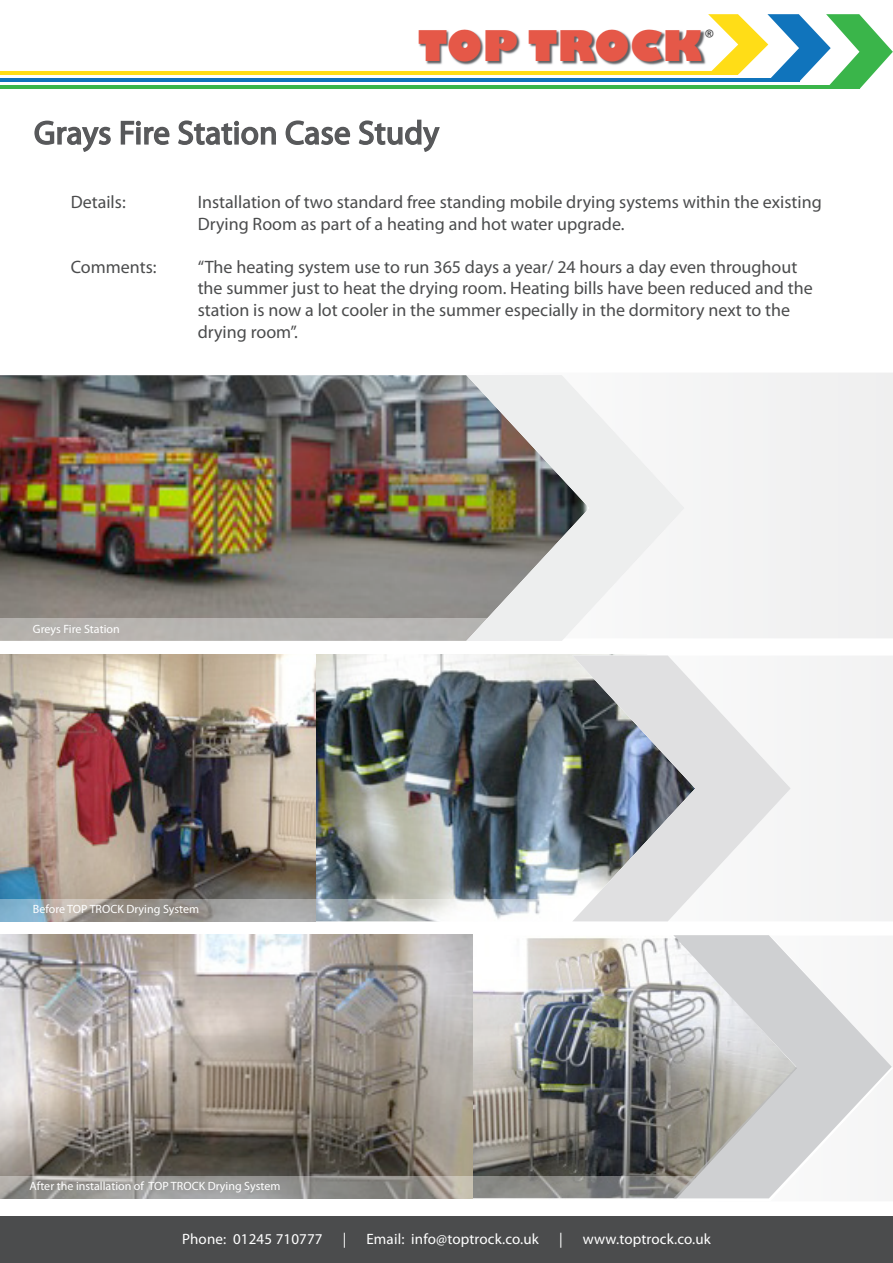
<style>
.page{position:relative;width:893px;height:1263px;background:#fff}
.page>*{position:absolute;margin:0;border:0;box-sizing:border-box;transform-origin:0 0}
.t1{font:800 41.4px "Gill Sans";color:#e55848}
.t2{font:800 41.4px "Gill Sans";color:#e55848;scale:2.65 1}
.t3{font:33px "Myriad Pro";letter-spacing:.01em;color:#57585a}
.t4{font:18px/21.6px "Myriad Pro";color:#4b4c4d}
.t5{font:15px "Myriad Pro";letter-spacing:.01em;color:#fff}
.t6{font:12px "Myriad Pro";color:#fff}
.t7{font:800 10.8px "Rockwell";color:#3e3e3f}
</style>
<div class="page">
<div style="left:801px;top:656px;width:92px;height:265px;background:#f3f3f4"></div>
<img style="left:0;top:654px;width:625px;height:245px">
<div style="left:693px;top:373px;width:200px;height:265px;background:#f2f2f2"></div>
<img style="left:0;top:375px;width:466px;height:243px">
<img style="left:0;top:934px;width:674px;height:265px">
<img style="left:418px;top:30px;width:289px;height:45px">
<svg style="left:708px;top:14px;width:185px;height:75px"></svg>
<hr style="left:278px;top:71px;width:460px;height:3px;background:#ffdd17">
<hr style="left:278px;top:78px;width:521px;height:4px;background:#1074bc">
<hr style="left:278px;top:86px;width:582px;height:3px;background:#3ab54a">
<hr style="left:0;top:71px;width:295px;height:3px;background:#ffdd17">
<hr style="left:0;top:78px;width:295px;height:4px;background:#1074bc">
<hr style="left:0;top:86px;width:295px;height:3px;background:#3ab54a">
<div style="left:0;top:1217px;width:893px;height:46px;background:#4b4c4d"></div>
<svg style="left:0;top:899px;width:540px;height:22px;background:#b0b4b5"></svg>
<svg style="left:572px;top:655px;width:219px;height:266px"></svg>
<div style="left:0;top:618px;width:495px;height:23px;background:#b7b5b1"></div>
<svg style="left:466px;top:375px;width:219px;height:266px;fill:#edeeee"></svg>
<svg style="left:0;top:1176px;width:673px;height:22px;background:#949390"></svg>
<svg style="left:673px;top:935px;width:219px;height:263px;fill:#cfd0d2"></svg>
<svg style="left:34px;top:120px;width:77px;height:32px"></svg>
<svg style="left:120px;top:120px;width:50px;height:25px"></svg>
<svg style="left:178px;top:120px;width:98px;height:25px"></svg>
<svg style="left:285px;top:120px;width:66px;height:25px"></svg>
<svg style="left:358px;top:119px;width:82px;height:33px"></svg>
<p class="t7" style="left:705px;top:27px;width:10px">®</p>
<p class="t2" style="left:312px;top:20px;width:211px">TOP TRO</p>
<p class="t1" style="left:418px;top:20px;width:286px">TO TROCK</p>
<p class="t3" style="left:34px;top:112px;width:406px">Grays Fire Station Case Study</p>
<p class="t4" style="left:71px;top:191px;width:57px">Details:</p>
<p class="t4" style="left:198px;top:191px;width:626px">Installation of two standard free standing mobile drying systems within the existing<br>Drying Room as part of a heating and hot water upgrade.</p>
<p class="t4" style="left:71px;top:256px;width:87px">Comments:</p>
<p class="t4" style="left:198px;top:256px;width:617px">“The heating system use to run 365 days a year/ 24 hours a day even throughout the summer just to heat the drying room. Heating bills have been reduced and the station is now a lot cooler in the summer especially in the dormitory next to the drying room”.</p>
<p class="t6" style="left:33px;top:622px;width:88px">Greys Fire Station</p>
<p class="t6" style="left:33px;top:901px;width:168px">Before TOP TROCK Drying System</p>
<p class="t6" style="left:30px;top:1178px;width:252px">After the installation of TOP TROCK Drying System</p>
<p class="t5" style="left:182px;top:1230px;width:142px">Phone: 01245 710777</p>
<p class="t5" style="left:343px;top:1230px;width:5px">|</p>
<p class="t5" style="left:366px;top:1230px;width:174px">Email: info@toptrock.co.uk</p>
<p class="t5" style="left:559px;top:1230px;width:5px">|</p>
<p class="t5" style="left:583px;top:1230px;width:130px">www.toptrock.co.uk</p>
</div>
